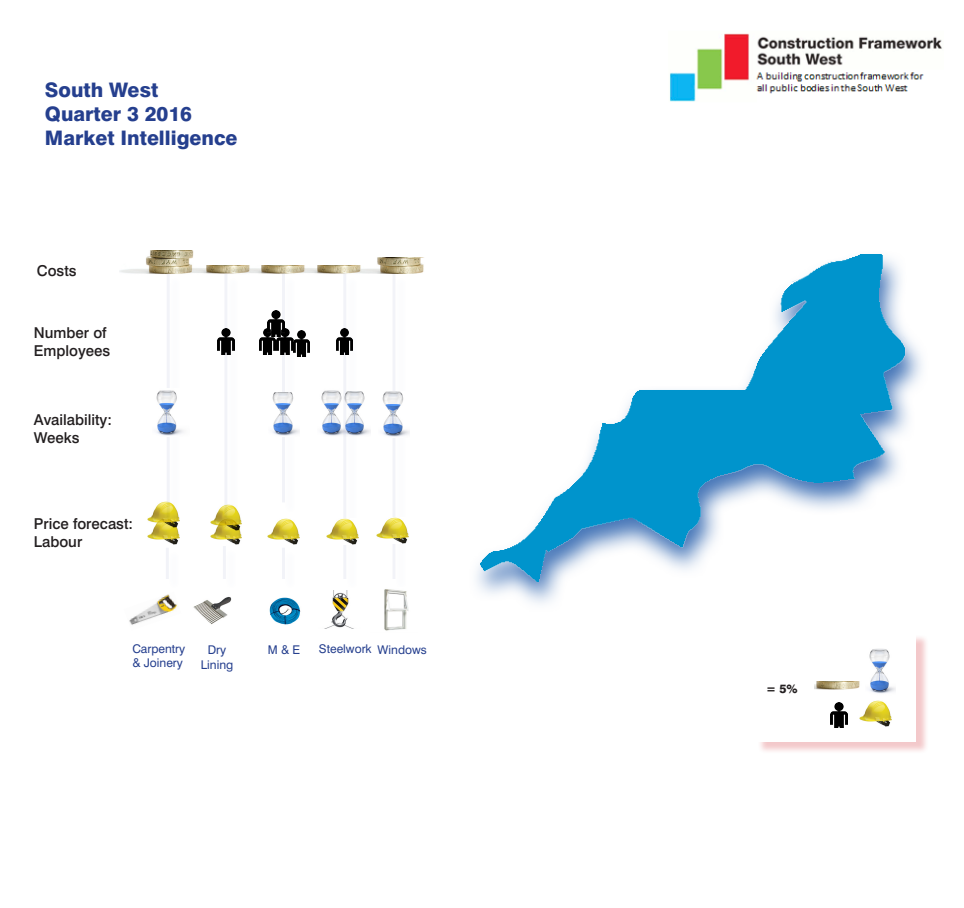
<style>
.page{position:relative;width:964px;height:908px;background:#fff}
.page>*{position:absolute;margin:0;border:0;box-sizing:border-box;transform-origin:0 0}
.t1{font:800 20px/24px "Swiss 721 BT";color:#253f8e}
.t2{font:500 15px/18px "Swiss 721 BT";color:#231f20}
.t3{font:12px/14.4px "Swiss 721 BT";color:#253f8e}
.t4{font:800 12px "Swiss 721 BT";color:#231f20}
</style>
<div class="page">
<svg style="left:476px;top:339px;width:447px;height:265px"></svg>
<img style="left:480px;top:254px;width:429px;height:327px">
<div style="left:757px;top:634px;width:171px;height:119px;background:#d1232a;opacity:.25"></div>
<div style="left:755px;top:633px;width:161px;height:108px;background:#fff"></div>
<img style="left:860px;top:700px;width:31px;height:26px">
<img style="left:869px;top:648px;width:26px;height:46px">
<img style="left:830px;top:702px;width:17px;height:25px">
<img style="left:814px;top:681px;width:46px;height:9px">
<img style="left:670px;top:33px;width:272px;height:69px">
<hr style="left:167px;top:273px;width:3px;height:244px;background:#253f8e">
<hr style="left:282px;top:273px;width:3px;height:229px;background:#253f8e">
<hr style="left:224px;top:273px;width:3px;height:244px;background:#253f8e">
<img style="left:326px;top:590px;width:26px;height:38px">
<img style="left:129px;top:594px;width:49px;height:31px">
<img style="left:193px;top:597px;width:39px;height:28px">
<img style="left:147px;top:527px;width:32px;height:17px">
<img style="left:147px;top:501px;width:32px;height:26px">
<img style="left:210px;top:530px;width:32px;height:14px">
<img style="left:268px;top:518px;width:31px;height:26px">
<img style="left:156px;top:389px;width:28px;height:47px">
<img style="left:196px;top:266px;width:34px;height:15px">
<img style="left:230px;top:265px;width:75px;height:16px">
<img style="left:286px;top:266px;width:77px;height:15px">
<img style="left:260px;top:329px;width:33px;height:25px">
<img style="left:337px;top:328px;width:6px;height:26px">
<img style="left:119px;top:250px;width:77px;height:31px">
<div style="left:345px;top:275px;width:14px;height:316px;background:#fcfdfe"></div>
<hr style="left:343px;top:273px;width:3px;height:305px;background:#253f8e">
<hr style="left:282px;top:547px;width:3px;height:31px;background:#253f8e">
<hr style="left:223px;top:545px;width:3px;height:33px;background:#253f8e">
<hr style="left:166px;top:547px;width:3px;height:31px;background:#253f8e">
<hr style="left:392px;top:273px;width:3px;height:305px;background:#253f8e">
<img style="left:269px;top:597px;width:32px;height:28px">
<img style="left:384px;top:589px;width:25px;height:42px">
<img style="left:349px;top:258px;width:75px;height:15px">
<img style="left:218px;top:329px;width:16px;height:25px">
<img style="left:272px;top:392px;width:27px;height:44px">
<img style="left:321px;top:389px;width:25px;height:47px">
<img style="left:340px;top:391px;width:31px;height:45px">
<img style="left:382px;top:391px;width:27px;height:46px">
<img style="left:327px;top:518px;width:31px;height:26px">
<img style="left:377px;top:517px;width:31px;height:26px">
<img style="left:293px;top:330px;width:16px;height:26px">
<img style="left:268px;top:310px;width:16px;height:26px">
<img style="left:210px;top:504px;width:32px;height:26px">
<p class="t1" style="left:45px;top:77px;width:115px">South West</p>
<p class="t1" style="left:45px;top:101px;width:194px">Quarter 3 2016<br>Market Intelligence</p>
<p class="t2" style="left:37px;top:261px;width:41px">Costs</p>
<p class="t2" style="left:34px;top:323px;width:78px">Number of<br>Employees</p>
<p class="t2" style="left:34px;top:410px;width:80px">Availability:<br>Weeks</p>
<p class="t2" style="left:34px;top:514px;width:101px">Price forecast:<br>Labour</p>
<p class="t3" style="left:132px;top:641px;width:55px">Carpentry &amp; Joinery</p>
<p class="t3" style="left:201px;top:642px;width:34px;text-align:center">Dry<br>Lining</p>
<p class="t3" style="left:268px;top:642px;width:34px">M &amp; E</p>
<p class="t3" style="left:319px;top:641px;width:54px">Steelwork</p>
<p class="t3" style="left:377px;top:641px;width:51px">Windows</p>
<p class="t4" style="left:766px;top:680px;width:33px">= 5%</p>
</div>
